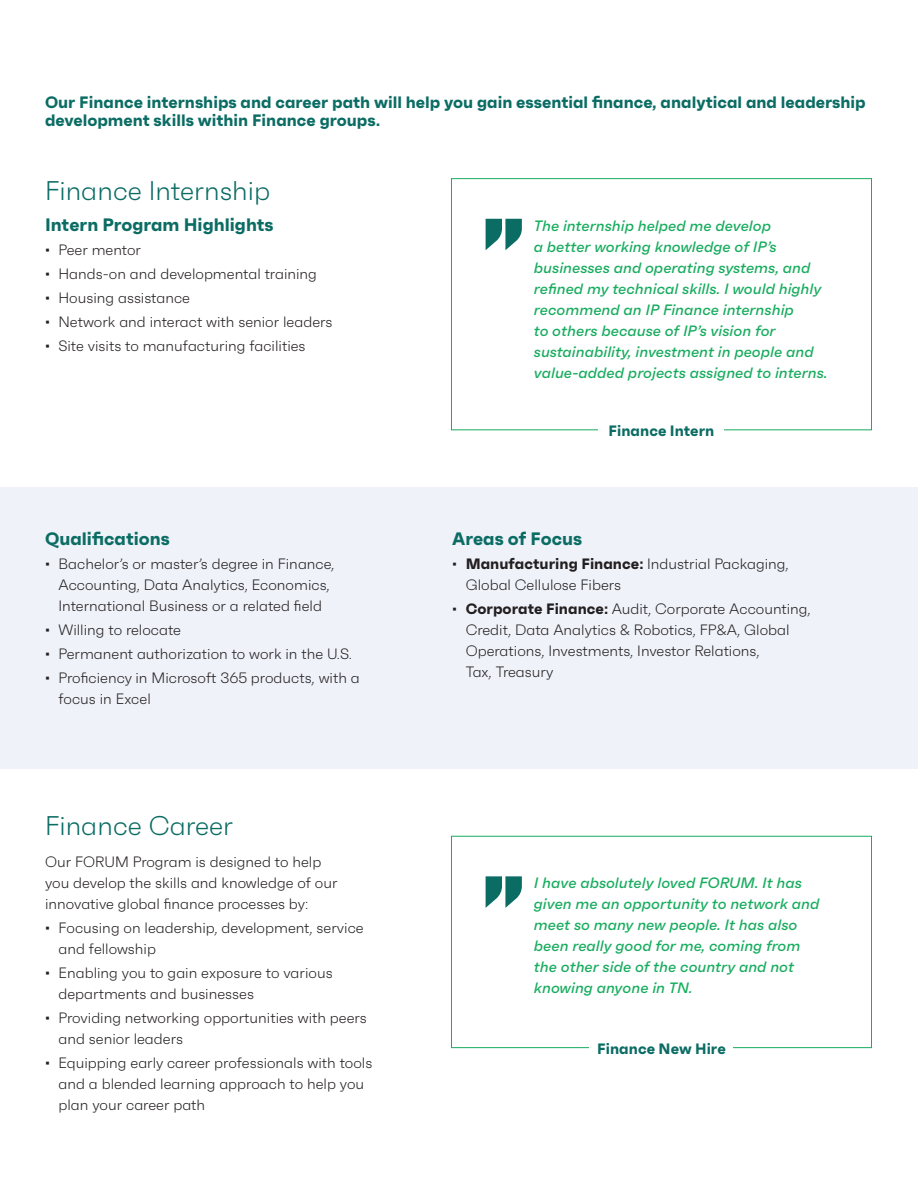
<style>
.page{position:relative;width:918px;height:1188px;background:#fff}
.page>*{position:absolute;margin:0;border:0;box-sizing:border-box;transform-origin:0 0}
.t1{font:300 27px "Faktum";color:#0b6c64}
.Subhead{font:700 18px "Faktum";color:#0b6c64}
.Subhead-2{font:700 16.5px/18px "Faktum";color:#0b6c64}
.Bullets{font:300 15px/21px "Faktum";color:#231f20}
.Body_Copy{font:italic 500 15px/21px "Faktum";color:#18ac5f}
.Body_Copy_Before_Bullet{font:300 15px/21px "Faktum";color:#231f20}
.Body_Copy-2{font:700 15px "Faktum";color:#0b6c64}
.s1{font-weight:700}
</style>
<div class="page">
<svg style="left:486px;top:219px;width:36px;height:31px"></svg>
<svg style="left:486px;top:876px;width:36px;height:32px"></svg>
<div style="left:451px;top:178px;width:421px;height:252px;border:1px solid #18ac5f"></div>
<div style="left:451px;top:836px;width:421px;height:212px;border:1px solid #18ac5f"></div>
<div style="left:598px;top:424px;width:126px;height:12px;background:#fff"></div>
<div style="left:590px;top:1042px;width:144px;height:12px;background:#fff"></div>
<div style="left:0;top:487px;width:918px;height:282px;background:#eff2f9"></div>
<p class="Subhead-2" style="left:45px;top:93px;width:822px">Our Finance internships and career path will help you gain essential finance, analytical and leadership development skills within Finance groups.</p>
<p class="t1" style="left:45px;top:174px;width:227px">Finance Internship</p>
<p class="Subhead" style="left:45px;top:213px;width:230px">Intern Program Highlights</p>
<p class="Bullets" style="left:45px;top:240px;width:98px">• Peer mentor</p>
<p class="Bullets" style="left:45px;top:264px;width:274px">• Hands-on and developmental training</p>
<p class="Bullets" style="left:45px;top:288px;width:147px">• Housing assistance</p>
<p class="Bullets" style="left:45px;top:312px;width:289px">• Network and interact with senior leaders</p>
<p class="Bullets" style="left:45px;top:336px;width:262px">• Site visits to manufacturing facilities</p>
<p class="Subhead" style="left:45px;top:527px;width:126px">Qualifications</p>
<p class="Bullets" style="left:45px;top:553px;width:291px;text-align:center">• Bachelor’s or master’s degree in Finance,<br>Accounting, Data Analytics, Economics,<br>International Business or a related field</p>
<p class="Bullets" style="left:45px;top:619px;width:138px">• Willing to relocate</p>
<p class="Bullets" style="left:45px;top:643px;width:309px">• Permanent authorization to work in the U.S.</p>
<p class="Bullets" style="left:58px;top:667px;width:303px;text-indent:-14px">• Proficiency in Microsoft 365 products, with a focus in Excel</p>
<p class="t1" style="left:45px;top:810px;width:190px">Finance Career</p>
<p class="Body_Copy_Before_Bullet" style="left:45px;top:851px;width:294px">Our FORUM Program is designed to help you develop the skills and knowledge of our innovative global finance processes by:</p>
<p class="Bullets" style="left:58px;top:917px;width:307px;text-indent:-14px">• Focusing on leadership, development, service and fellowship</p>
<p class="Bullets" style="left:58px;top:962px;width:276px;text-indent:-14px">• Enabling you to gain exposure to various departments and businesses</p>
<p class="Bullets" style="left:58px;top:1007px;width:310px;text-indent:-14px">• Providing networking opportunities with peers and senior leaders</p>
<p class="Bullets" style="left:58px;top:1052px;width:315px;text-indent:-14px">• Equipping early career professionals with tools and a blended learning approach to help you plan your career path</p>
<p class="Body_Copy" style="left:534px;top:215px;width:295px">The internship helped me develop<br>a better working knowledge of IP’s businesses and operating systems, and refined my technical skills. I would highly recommend an IP Finance internship<br>to others because of IP’s vision for sustainability, investment in people and value-added projects assigned to interns.</p>
<p class="Body_Copy-2" style="left:609px;top:421px;width:107px">Finance Intern</p>
<p class="Subhead" style="left:452px;top:527px;width:132px">Areas of Focus</p>
<p class="Bullets" style="left:466px;top:553px;width:325px;text-indent:-14px">• <span class="s1">Manufacturing Finance:</span> Industrial Packaging,<br>Global Cellulose Fibers</p>
<p class="Bullets" style="left:466px;top:598px;width:347px;text-indent:-14px">• <span class="s1">Corporate Finance:</span> Audit, Corporate Accounting, Credit, Data Analytics &amp; Robotics, FP&amp;A, Global Operations, Investments, Investor Relations,<br>Tax, Treasury</p>
<p class="Body_Copy" style="left:534px;top:873px;width:287px">I have absolutely loved FORUM. It has given me an opportunity to network and meet so many new people. It has also been really good for me, coming from the other side of the country and not knowing anyone in TN.</p>
<p class="Body_Copy-2" style="left:597px;top:1039px;width:130px">Finance New Hire</p>
</div>
